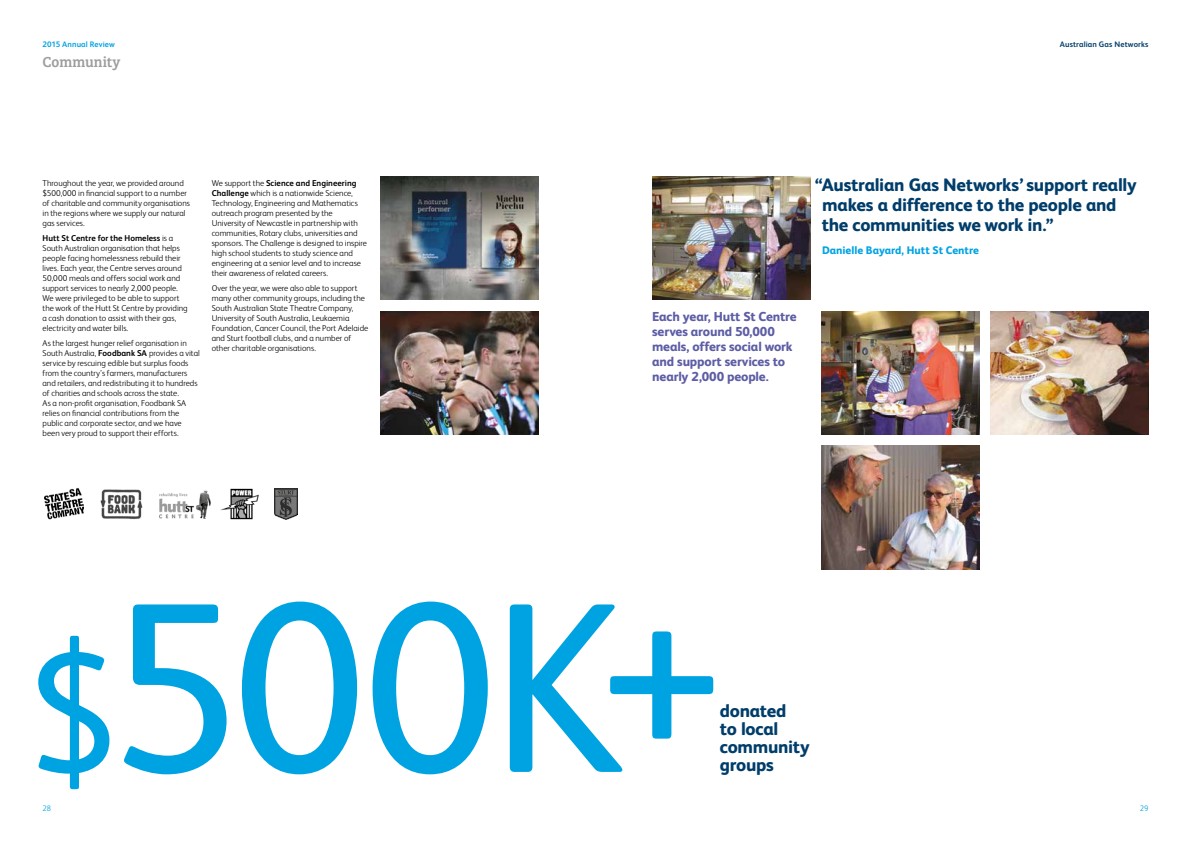
<style>
.page{position:relative;width:1191px;height:842px;background:#fff}
.page>*{position:absolute;margin:0;border:0;box-sizing:border-box;transform-origin:0 0}
.t1{font:243px "FS Albert";color:#00a3e2}
.t2{font:800 18px/18px "FS Albert";letter-spacing:-.015em;color:#003d6a}
.t3{font:15px "Bree Serif";color:#9d9d9c}
.t4{font:800 13px/15px "FS Albert";letter-spacing:-.01em;color:#5d5da5}
.t5{font:800 11px "FS Albert";color:#00a3e2}
.t6{font:300 8.5px/10px "FS Albert";color:#000}
.t7{font:700 8px "FS Albert";letter-spacing:.015em;color:#003d6a}
.t8{font:700 8px "FS Albert";letter-spacing:.01em;color:#00a3e2}
.t9{font:300 8px "FS Albert";color:#00a3e2}
.s1{font-weight:700}
.s2{font-size:171px}
</style>
<div class="page">
<img style="left:821px;top:446px;width:158px;height:123px">
<img style="left:381px;top:311px;width:158px;height:123px">
<img style="left:821px;top:311px;width:158px;height:123px">
<img style="left:652px;top:177px;width:158px;height:123px">
<img style="left:990px;top:311px;width:158px;height:123px">
<img style="left:159px;top:490px;width:52px;height:29px">
<img style="left:220px;top:488px;width:39px;height:32px">
<img style="left:100px;top:489px;width:43px;height:30px">
<img style="left:45px;top:488px;width:38px;height:32px">
<img style="left:274px;top:489px;width:24px;height:30px">
<img style="left:381px;top:177px;width:158px;height:123px">
<p class="t8" style="left:43px;top:39px;width:74px">2015 Annual Review</p>
<p class="t7" style="left:1060px;top:39px;width:90px">Australian Gas Networks</p>
<h3 class="t3" style="left:43px;top:50px;width:80px">Community</h3>
<p class="t6" style="left:43px;top:178px;width:149px">Throughout the year, we provided around $500,000 in financial support to a number of charitable and community organisations in the regions where we supply our natural gas services.</p>
<p class="t6" style="left:43px;top:233px;width:147px"><span class="s1">Hutt St Centre for the Homeless</span> is a South Australian organisation that helps people facing homelessness rebuild their lives. Each year, the Centre serves around 50,000 meals and offers social work and support services to nearly 2,000 people.<br>We were privileged to be able to support the work of the Hutt St Centre by providing a cash donation to assist with their gas, electricity and water bills.</p>
<p class="t6" style="left:43px;top:338px;width:159px">As the largest hunger relief organisation in South Australia, <span class="s1">Foodbank SA</span> provides a vital service by rescuing edible but surplus foods from the country’s farmers, manufacturers and retailers, and redistributing it to hundreds of charities and schools across the state.<br>As a non-profit organisation, Foodbank SA relies on financial contributions from the public and corporate sector, and we have been very proud to support their efforts.</p>
<p class="t6" style="left:212px;top:178px;width:157px">We support the <span class="s1">Science and Engineering Challenge</span> which is a nationwide Science, Technology, Engineering and Mathematics outreach program presented by the University of Newcastle in partnership with communities, Rotary clubs, universities and sponsors. The Challenge is designed to inspire high school students to study science and engineering at a senior level and to increase their awareness of related careers.</p>
<p class="t6" style="left:212px;top:283px;width:158px">Over the year, we were also able to support many other community groups, including the South Australian State Theatre Company, University of South Australia, Leukaemia Foundation, Cancer Council, the Port Adelaide and Sturt football clubs, and a number of other charitable organisations.</p>
<h2 class="t2" style="left:821px;top:174px;width:316px;line-height:20px;text-indent:-7px">“Australian Gas Networks’ support really makes a difference to the people and the communities we work in.”</h2>
<p class="t5" style="left:822px;top:243px;width:158px">Danielle Bayard, Hutt St Centre</p>
<h3 class="t4" style="left:652px;top:308px;width:146px">Each year, Hutt St Centre serves around 50,000 meals, offers social work and support services to nearly 2,000 people.</h3>
<h1 class="t1" style="left:25px;top:528px;width:700px"><span class="s2">$</span>500K+</h1>
<h2 class="t2" style="left:720px;top:700px;width:91px">donated<br>to local community groups</h2>
<p class="t9" style="left:43px;top:803px;width:10px">28</p>
<p class="t9" style="left:1139px;top:803px;width:10px">29</p>
</div>
